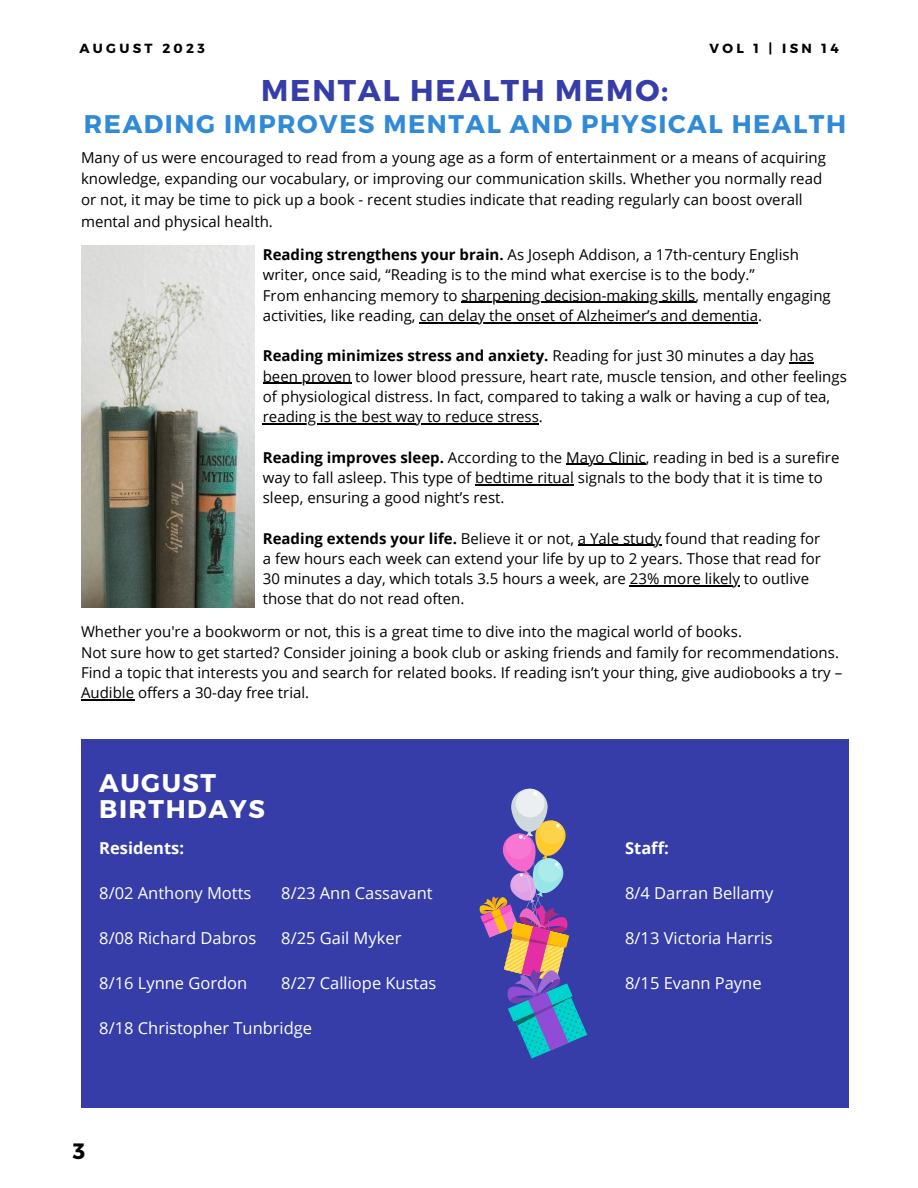
<style>
.page{position:relative;width:918px;height:1188px;background:#fff}
.page>*{position:absolute;margin:0;border:0;box-sizing:border-box;transform-origin:0 0}
.t1{font:700 30px "Montserrat";letter-spacing:.06em;color:#363da8}
.t2{font:700 25.5px "Montserrat";letter-spacing:.06em;color:#308ad8}
.t3{font:700 25.5px/25.8px "Montserrat";letter-spacing:.06em;color:#fff}
.t4{font:700 22.2px "Montserrat";color:#000}
.t5{font:16.5px "Open Sans";color:#fff}
.t6{font:700 16.5px "Open Sans";color:#fff}
.t7{font:15px/20.2px "Open Sans";color:#000}
.t8{font:700 13.2px "Montserrat";letter-spacing:.25em;color:#000}
.s1{font-weight:700}
</style>
<div class="page">
<img style="left:81px;top:246px;width:173px;height:361px">
<div style="left:81px;top:740px;width:768px;height:368px;background:#363da8"></div>
<svg style="left:511px;top:789px;width:37px;height:43px"></svg>
<div style="left:516px;top:789px;width:29px;height:28px;background:#eceff1;border-radius:50%"></div>
<svg style="left:533px;top:791px;width:7px;height:6px"></svg>
<svg style="left:479px;top:819px;width:108px;height:240px"></svg>
<hr style="left:461px;top:302px;width:234px;height:1px;background:#000">
<hr style="left:420px;top:322px;width:338px;height:1px;background:#000">
<svg style="left:789px;top:363px;width:25px;height:1px"></svg>
<hr style="left:263px;top:383px;width:88px;height:1px;background:#000">
<hr style="left:263px;top:423px;width:276px;height:1px;background:#000">
<hr style="left:566px;top:464px;width:80px;height:1px;background:#000">
<hr style="left:475px;top:484px;width:99px;height:1px;background:#000">
<hr style="left:578px;top:545px;width:83px;height:1px;background:#000">
<hr style="left:630px;top:585px;width:110px;height:1px;background:#000">
<hr style="left:81px;top:699px;width:53px;height:1px;background:#000">
<p class="t8" style="left:79px;top:40px;width:127px">AUGUST 2023</p>
<p class="t8" style="left:709px;top:39px;width:131px">VOL 1 | ISN 14</p>
<h1 class="t1" style="left:261px;top:71px;width:409px">MENTAL HEALTH MEMO:</h1>
<h2 class="t2" style="left:84px;top:108px;width:764px">READING IMPROVES MENTAL AND PHYSICAL HEALTH</h2>
<p class="t7" style="left:81px;top:146px;width:746px;line-height:21.3px">Many of us were encouraged to read from a young age as a form of entertainment or a means of acquiring knowledge, expanding our vocabulary, or improving our communication skills. Whether you normally read or not, it may be time to pick up a book - recent studies indicate that reading regularly can boost overall mental and physical health.</p>
<p class="t7" style="left:263px;top:244px;width:569px"><span class="s1">Reading strengthens your brain.</span> As Joseph Addison, a 17th-century English writer, once said, “Reading is to the mind what exercise is to the body.”<br>From enhancing memory to sharpening decision-making skills, mentally engaging activities, like reading, can delay the onset of Alzheimer’s and dementia.</p>
<p class="t7" style="left:263px;top:346px;width:586px"><span class="s1">Reading minimizes stress and anxiety.</span> Reading for just 30 minutes a day has been proven to lower blood pressure, heart rate, muscle tension, and other feelings of physiological distress. In fact, compared to taking a walk or having a cup of tea, reading is the best way to reduce stress.</p>
<p class="t7" style="left:263px;top:447px;width:578px"><span class="s1">Reading improves sleep.</span> According to the Mayo Clinic, reading in bed is a surefire way to fall asleep. This type of bedtime ritual signals to the body that it is time to sleep, ensuring a good night’s rest.</p>
<p class="t7" style="left:263px;top:528px;width:560px"><span class="s1">Reading extends your life.</span> Believe it or not, a Yale study found that reading for a few hours each week can extend your life by up to 2 years. Those that read for 30 minutes a day, which totals 3.5 hours a week, are 23% more likely to outlive those that do not read often.</p>
<p class="t7" style="left:81px;top:622px;width:763px">Whether you're a bookworm or not, this is a great time to dive into the magical world of books.<br>Not sure how to get started? Consider joining a book club or asking friends and family for recommendations.<br>Find a topic that interests you and search for related books. If reading isn’t your thing, give audiobooks a try – Audible offers a 30-day free trial.</p>
<h2 class="t3" style="left:99px;top:769px;width:167px">AUGUST<br>BIRTHDAYS</h2>
<p class="t6" style="left:99px;top:836px;width:86px">Residents:</p>
<p class="t5" style="left:99px;top:881px;width:154px">8/02 Anthony Motts</p>
<p class="t5" style="left:99px;top:926px;width:159px">8/08 Richard Dabros</p>
<p class="t5" style="left:99px;top:971px;width:150px">8/16 Lynne Gordon</p>
<p class="t5" style="left:99px;top:1016px;width:214px">8/18 Christopher Tunbridge</p>
<p class="t5" style="left:281px;top:881px;width:153px">8/23 Ann Cassavant</p>
<p class="t5" style="left:281px;top:926px;width:122px">8/25 Gail Myker</p>
<p class="t5" style="left:281px;top:971px;width:157px">8/27 Calliope Kustas</p>
<h3 class="t4" style="left:73px;top:1137px;width:14px">3</h3>
<p class="t6" style="left:625px;top:836px;width:45px">Staff:</p>
<p class="t5" style="left:625px;top:881px;width:150px">8/4 Darran Bellamy</p>
<p class="t5" style="left:625px;top:926px;width:149px">8/13 Victoria Harris</p>
<p class="t5" style="left:625px;top:971px;width:138px">8/15 Evann Payne</p>
</div>
